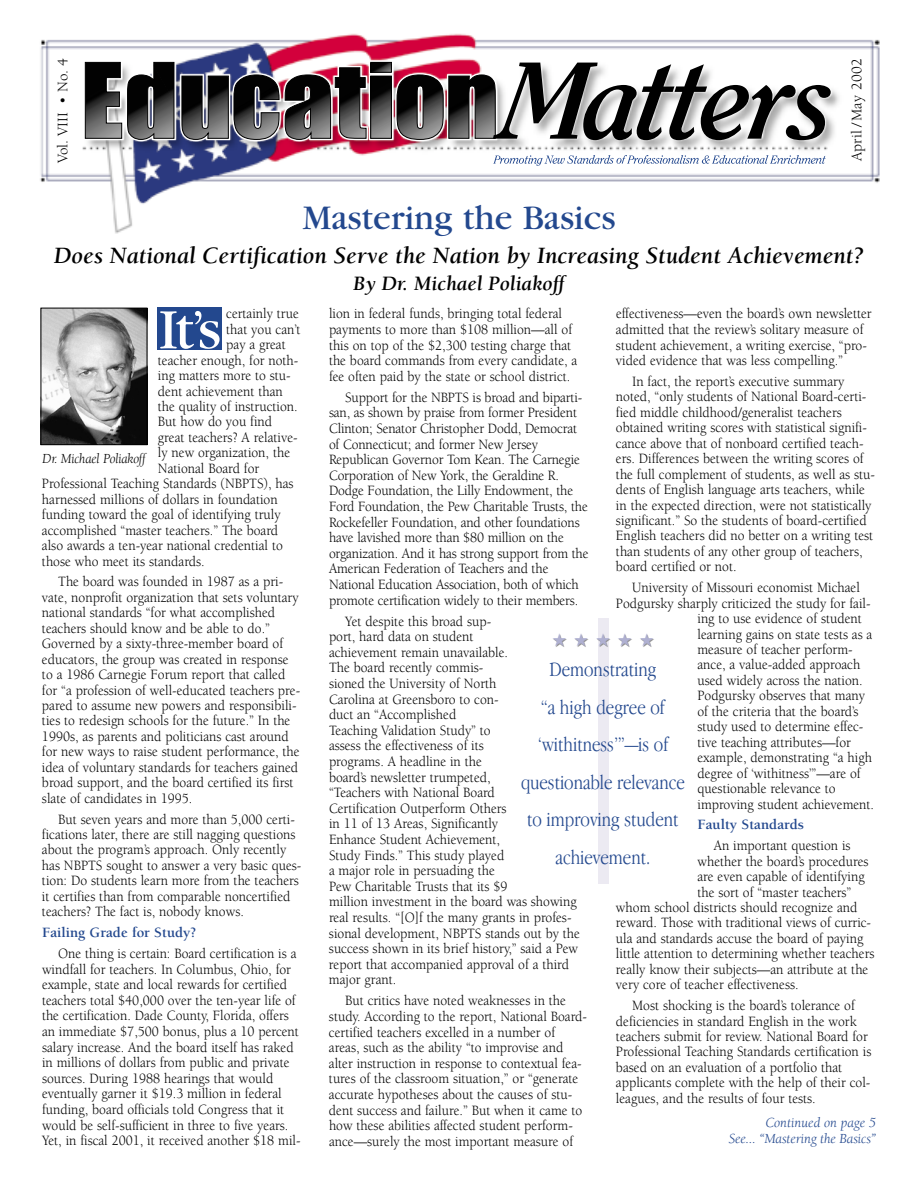
<style>
.page{position:relative;width:918px;height:1188px;background:#fff}
.page>*{position:absolute;margin:0;border:0;box-sizing:border-box;transform-origin:0 0}
.t1{font:59.25px "Garamond";color:#fff}
.t2{font:36px "Garamond";color:#23488e}
.t3{font:italic 700 24px "Berkeley";color:#000}
.t4{font:300 condensed 21px/37.5px "Garamond";color:#23488e;text-align:center}
.t5{font:italic 700 21px "Berkeley";color:#000}
.t6{font:18px "Zapf Dingbats";color:#8f8f8f}
.t7{font:15px "Berkeley";letter-spacing:.015em;color:#000}
.t8{font:14.7px/15.6px "Berkeley";color:#000;scale:.93 1}
.t9{font:700 14.7px "Berkeley";color:#23488e}
.t10{font:italic 14.25px/15.9px "Berkeley";letter-spacing:-.01em;color:#23488e;text-align:right}
.t11{font:italic 14.25px "Berkeley";letter-spacing:-.015em;color:#000;scale:.95 1}
</style>
<div class="page">
<svg style="left:40px;top:33px;width:840px;height:201px"></svg>
<div style="left:158px;top:308px;width:64px;height:42px;background:#23488e"></div>
<img style="left:42px;top:310px;width:103px;height:133px">
<div style="left:40px;top:308px;width:107px;height:137px;border:1px solid #000"></div>
<div style="left:598px;top:619px;width:10px;height:265px;background:#eceaf2"></div>
<p class="t7" style="left:57px;top:163px;width:107px;rotate:-90deg">Vol. VIII • No. 4</p>
<p class="t7" style="left:851px;top:161px;width:104px;rotate:-90deg">April /May 2002</p>
<h2 class="t2" style="left:302px;top:205px;width:315px">Mastering the Basics</h2>
<h3 class="t3" style="left:54px;top:246px;width:811px">Does National Certification Serve the Nation by Increasing Student Achievement?</h3>
<h3 class="t5" style="left:353px;top:275px;width:213px">By Dr. Michael Poliakoff</h3>
<p class="t8" style="left:226px;top:307px;width:80px">certainly true</p>
<p class="t8" style="left:226px;top:323px;width:81px">that you can’t</p>
<p class="t8" style="left:226px;top:338px;width:65px">pay a great</p>
<p class="t8" style="left:158px;top:354px;width:153px">teacher enough, for noth-</p>
<p class="t8" style="left:158px;top:369px;width:144px">ing matters more to stu-</p>
<p class="t8" style="left:158px;top:384px;width:136px">dent achievement than</p>
<p class="t8" style="left:158px;top:400px;width:152px">the quality of instruction.</p>
<p class="t8" style="left:158px;top:415px;width:124px">But how do you find</p>
<p class="t8" style="left:158px;top:431px;width:152px">great teachers? A relative-</p>
<p class="t8" style="left:158px;top:446px;width:144px">ly new organization, the</p>
<p class="t8" style="left:158px;top:462px;width:111px">National Board for</p>
<p class="t8" style="left:42px;top:477px;width:272px">Professional Teaching Standards (NBPTS), has</p>
<p class="t8" style="left:42px;top:493px;width:255px">harnessed millions of dollars in foundation</p>
<p class="t8" style="left:42px;top:508px;width:258px">funding toward the goal of identifying truly</p>
<p class="t8" style="left:42px;top:524px;width:256px">accomplished “master teachers.” The board</p>
<p class="t8" style="left:42px;top:539px;width:260px">also awards a ten-year national credential to</p>
<p class="t8" style="left:42px;top:554px;width:176px">those who meet its standards.</p>
<p class="t8" style="left:42px;top:575px;width:279px;text-indent:16px">The board was founded in 1987 as a pri&shy;vate, nonprofit organization that sets voluntary national standards “for what accomplished teachers should know and be able to do.” Governed by a sixty-three-member board of educators, the group was created in response to a 1986 Carnegie Forum report that called for “a profession of well-educated teachers pre&shy;pared to assume new powers and responsibili&shy;ties to redesign schools for the future.” In the 1990s, as parents and politicians cast around for new ways to raise student performance, the idea of voluntary standards for teachers gained broad support, and the board certified its first slate of candidates in 1995.</p>
<p class="t8" style="left:42px;top:813px;width:280px;text-indent:16px">But seven years and more than 5,000 certi&shy;fications later, there are still nagging questions about the program’s approach. Only recently has NBPTS sought to answer a very basic ques&shy;tion: Do students learn more from the teachers it certifies than from comparable noncertified teachers? The fact is, nobody knows.</p>
<p class="t9" style="left:42px;top:927px;width:156px">Failing Grade for Study?</p>
<p class="t8" style="left:42px;top:947px;width:280px;text-indent:16px">One thing is certain: Board certification is a windfall for teachers. In Columbus, Ohio, for example, state and local rewards for certified teachers total $40,000 over the ten-year life of the certification. Dade County, Florida, offers an immediate $7,500 bonus, plus a 10 percent salary increase. And the board itself has raked in millions of dollars from public and private sources. During 1988 hearings that would eventually garner it $19.3 million in federal funding, board officials told Congress that it would be self-sufficient in three to five years.<br>Yet, in fiscal 2001, it received another $18 mil-</p>
<h1 class="t1" style="left:159px;top:309px;width:63px">It’s</h1>
<p class="t11" style="left:42px;top:453px;width:110px">Dr. Michael Poliakoff</p>
<p class="t8" style="left:329px;top:307px;width:269px">lion in federal funds, bringing total federal payments to more than $108 million—all of this on top of the $2,300 testing charge that the board commands from every candidate, a fee often paid by the state or school district.</p>
<p class="t8" style="left:329px;top:391px;width:281px;text-indent:16px">Support for the NBPTS is broad and biparti&shy;san, as shown by praise from former President Clinton; Senator Christopher Dodd, Democrat of Connecticut; and former New Jersey Republican Governor Tom Kean. The Carnegie Corporation of New York, the Geraldine R.<br>Dodge Foundation, the Lilly Endowment, the Ford Foundation, the Pew Charitable Trusts, the Rockefeller Foundation, and other foundations have lavished more than $80 million on the organization. And it has strong support from the American Federation of Teachers and the National Education Association, both of which promote certification widely to their members.</p>
<p class="t8" style="left:329px;top:614px;width:271px;text-indent:16px">Yet despite this broad sup-<br>port, hard data on student<br>achievement remain unavailable.<br>The board recently commis-<br>sioned the University of North<br>Carolina at Greensboro to con-<br>duct an “Accomplished<br>Teaching Validation Study” to<br>assess the effectiveness of its<br>programs. A headline in the<br>board’s newsletter trumpeted,<br>“Teachers with National Board<br>Certification Outperform Others<br>in 11 of 13 Areas, Significantly<br>Enhance Student Achievement,<br>Study Finds.” This study played<br>a major role in persuading the<br>Pew Charitable Trusts that its $9<br>million investment in the board was showing real results. “[O]f the many grants in profes&shy;sional development, NBPTS stands out by the success shown in its brief history,” said a Pew report that accompanied approval of a third major grant.</p>
<p class="t8" style="left:329px;top:994px;width:279px;text-indent:16px">But critics have noted weaknesses in the study. According to the report, National Board&shy;certified teachers excelled in a number of areas, such as the ability “to improvise and alter instruction in response to contextual fea&shy;tures of the classroom situation,” or “generate accurate hypotheses about the causes of stu&shy;dent success and failure.” But when it came to how these abilities affected student perform&shy;ance—surely the most important measure of</p>
<p class="t8" style="left:616px;top:307px;width:276px">effectiveness—even the board’s own newsletter admitted that the review’s solitary measure of student achievement, a writing exercise, “pro&shy;vided evidence that was less compelling.”</p>
<p class="t8" style="left:616px;top:375px;width:280px;text-indent:16px">In fact, the report’s executive summary noted, “only students of National Board-certi&shy;fied middle childhood/generalist teachers obtained writing scores with statistical signifi&shy;cance above that of nonboard certified teach&shy;ers. Differences between the writing scores of the full complement of students, as well as stu&shy;dents of English language arts teachers, while in the expected direction, were not statistically significant.” So the students of board-certified English teachers did no better on a writing test than students of any other group of teachers, board certified or not.</p>
<p class="t8" style="left:632px;top:581px;width:246px">University of Missouri economist Michael</p>
<p class="t8" style="left:616px;top:597px;width:275px">Podgursky sharply criticized the study for fail-</p>
<p class="t8" style="left:697px;top:612px;width:178px">ing to use evidence of student</p>
<p class="t8" style="left:697px;top:628px;width:190px">learning gains on state tests as a</p>
<p class="t8" style="left:697px;top:643px;width:168px">measure of teacher perform-</p>
<p class="t8" style="left:697px;top:658px;width:177px">ance, a value-added approach</p>
<p class="t8" style="left:697px;top:674px;width:179px">used widely across the nation.</p>
<p class="t8" style="left:697px;top:689px;width:182px">Podgursky observes that many</p>
<p class="t8" style="left:697px;top:705px;width:175px">of the criteria that the board’s</p>
<p class="t8" style="left:697px;top:720px;width:180px">study used to determine effec-</p>
<p class="t8" style="left:697px;top:736px;width:167px">tive teaching attributes—for</p>
<p class="t8" style="left:697px;top:751px;width:189px">example, demonstrating “a high</p>
<p class="t8" style="left:697px;top:767px;width:177px">degree of ‘withitness’”—are of</p>
<p class="t8" style="left:697px;top:782px;width:150px">questionable relevance to</p>
<p class="t8" style="left:697px;top:797px;width:191px">improving student achievement.</p>
<p class="t9" style="left:698px;top:819px;width:108px">Faulty Standards</p>
<p class="t8" style="left:714px;top:839px;width:149px">An important question is</p>
<p class="t8" style="left:698px;top:855px;width:186px">whether the board’s procedures</p>
<p class="t8" style="left:698px;top:870px;width:181px">are even capable of identifying</p>
<p class="t8" style="left:698px;top:885px;width:167px">the sort of “master teachers”</p>
<p class="t8" style="left:616px;top:901px;width:261px">whom school districts should recognize and</p>
<p class="t8" style="left:616px;top:916px;width:276px">reward. Those with traditional views of curric-</p>
<p class="t8" style="left:616px;top:932px;width:267px">ula and standards accuse the board of paying</p>
<p class="t8" style="left:616px;top:947px;width:279px">little attention to determining whether teachers</p>
<p class="t8" style="left:616px;top:963px;width:273px">really know their subjects—an attribute at the</p>
<p class="t8" style="left:616px;top:978px;width:198px">very core of teacher effectiveness.</p>
<p class="t8" style="left:616px;top:999px;width:276px;text-indent:16px">Most shocking is the board’s tolerance of deficiencies in standard English in the work teachers submit for review. National Board for Professional Teaching Standards certification is based on an evaluation of a portfolio that applicants complete with the help of their col&shy;leagues, and the results of four tests.</p>
<p class="t6" style="left:553px;top:632px;width:104px">★ ★ ★ ★ ★</p>
<h3 class="t4" style="left:521px;top:652px;width:165px">Demonstrating<br>“a high degree of ‘withitness’”—is of questionable relevance to improving student achievement.</h3>
<p class="t10" style="left:729px;top:1116px;width:149px">Continued on page 5<br>See... “Mastering the Basics”</p>
</div>
